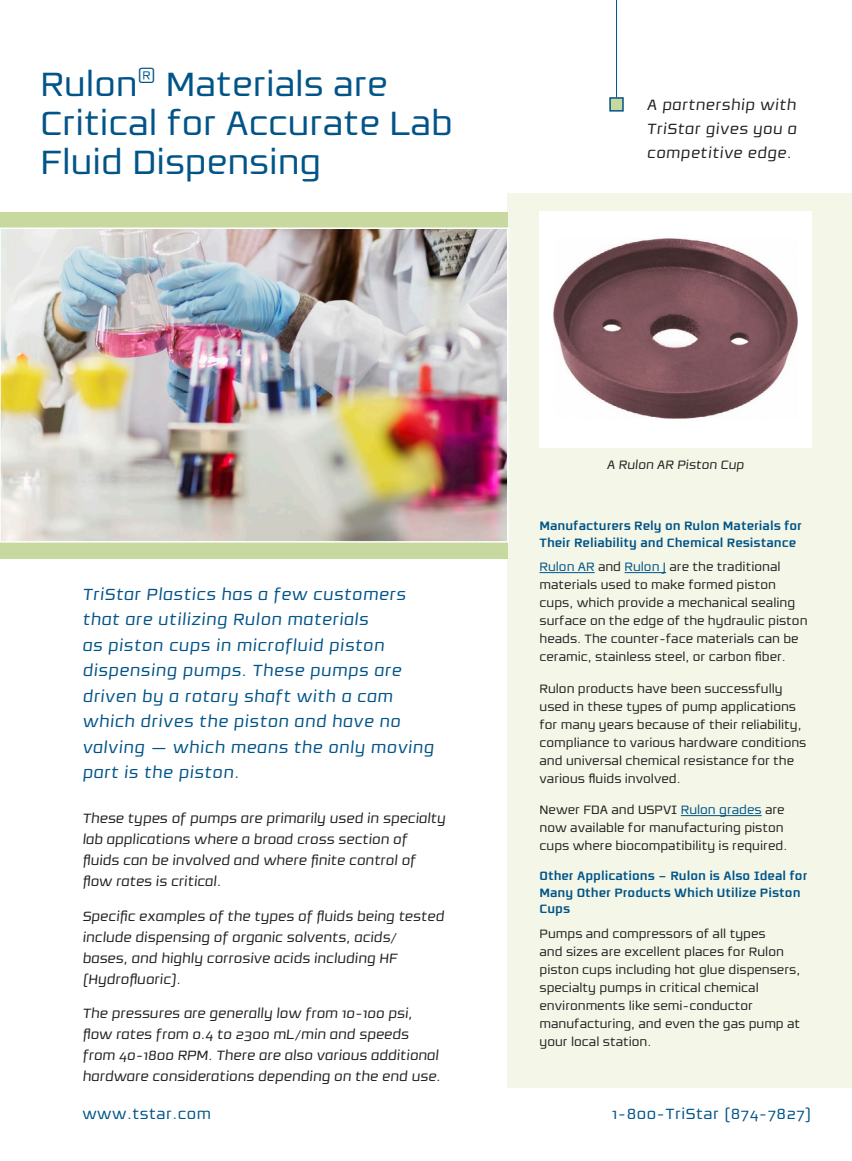
<style>
.page{position:relative;width:852px;height:1161px;background:#fff}
.page>*{position:absolute;margin:0;border:0;box-sizing:border-box;transform-origin:0 0}
.Headline{font:37.5px/39px "Resea";color:#005488}
.Headline-2{font:italic 18px/25.5px "Resea";letter-spacing:.03em;color:#005488}
.Headline-3{font:italic 16.5px/24px "Resea";letter-spacing:.03em;color:#231f20;text-align:justify}
.Headline-4{font:16.5px "Resea";letter-spacing:.03em;color:#005488}
.Body_Text{font:italic 15px/21px "Resea";color:#231f20}
.Sidebar_Text{font:13.5px/18px "Resea";color:#231f20}
.Subheadline{font:700 13.5px/16.5px "Resea";color:#005488}
.Sidebar_Text-2{font:italic 13.5px "Resea";color:#231f20}
.s1{color:#005488}
</style>
<div class="page">
<hr style="left:615px;top:0;width:1px;height:97px;background:#005488">
<div style="left:609px;top:97px;width:14px;height:15px;background:#c8d99f;border:2px solid #005488"></div>
<div style="left:507px;top:193px;width:344px;height:895px;background:#f4f6e7"></div>
<div style="left:0;top:212px;width:507px;height:346px;background:#c8d99f"></div>
<hr style="left:539px;top:572px;width:55px;height:1px;background:#005488">
<hr style="left:624px;top:572px;width:41px;height:1px;background:#005488">
<hr style="left:680px;top:815px;width:81px;height:1px;background:#005488">
<img style="left:3px;top:231px;width:502px;height:309px">
<div style="left:0;top:228px;width:508px;height:315px;border:2px solid #fff"></div>
<img style="left:539px;top:212px;width:272px;height:236px">
<p class="Headline" style="left:40px;top:64px;width:413px">Rulon<sup>®</sup> Materials are<br>Critical for Accurate Lab<br>Fluid Dispensing</p>
<p class="Headline-3" style="left:646px;top:93px;width:151px">A partnership with TriStar gives you a competitive edge.</p>
<p class="Headline-2" style="left:82px;top:581px;width:353px">TriStar Plastics has a few customers that are utilizing Rulon materials<br>as piston cups in microfluid piston dispensing pumps. These pumps are driven by a rotary shaft with a cam which drives the piston and have no valving — which means the only moving part is the piston.</p>
<p class="Body_Text" style="left:82px;top:808px;width:364px">These types of pumps are primarily used in specialty lab applications where a broad cross section of fluids can be involved and where finite control of flow rates is critical.</p>
<p class="Body_Text" style="left:82px;top:905px;width:363px">Specific examples of the types of fluids being tested include dispensing of organic solvents, acids/ bases, and highly corrosive acids including HF (Hydrofluoric).</p>
<p class="Body_Text" style="left:82px;top:1003px;width:359px">The pressures are generally low from 10-100 psi, flow rates from 0.4 to 2300 mL/min and speeds from 40-1800 RPM. There are also various additional hardware considerations depending on the end use.</p>
<p class="Sidebar_Text-2" style="left:606px;top:457px;width:138px">A Rulon AR Piston Cup</p>
<p class="Subheadline" style="left:539px;top:517px;width:264px">Manufacturers Rely on Rulon Materials for<br>Their Reliability and Chemical Resistance</p>
<p class="Sidebar_Text" style="left:539px;top:558px;width:269px"><span class="s1">Rulon AR</span> and <span class="s1">Rulon J</span> are the traditional materials used to make formed piston cups, which provide a mechanical sealing surface on the edge of the hydraulic piston heads. The counter-face materials can be ceramic, stainless steel, or carbon fiber.</p>
<p class="Sidebar_Text" style="left:539px;top:679px;width:268px">Rulon products have been successfully used in these types of pump applications for many years because of their reliability, compliance to various hardware conditions and universal chemical resistance for the various fluids involved.</p>
<p class="Sidebar_Text" style="left:539px;top:801px;width:249px">Newer FDA and USPVI <span class="s1">Rulon grades</span> are now available for manufacturing piston cups where biocompatibility is required.</p>
<p class="Subheadline" style="left:539px;top:868px;width:269px">Other Applications – Rulon is Also Ideal for<br>Many Other Products Which Utilize Piston<br>Cups</p>
<p class="Sidebar_Text" style="left:539px;top:925px;width:262px">Pumps and compressors of all types<br>and sizes are excellent places for Rulon piston cups including hot glue dispensers, specialty pumps in critical chemical environments like semi-conductor manufacturing, and even the gas pump at your local station.</p>
<p class="Headline-4" style="left:82px;top:1105px;width:130px">www.tstar.com</p>
<p class="Headline-4" style="left:611px;top:1105px;width:201px">1-800-TriStar (874-7827)</p>
</div>
